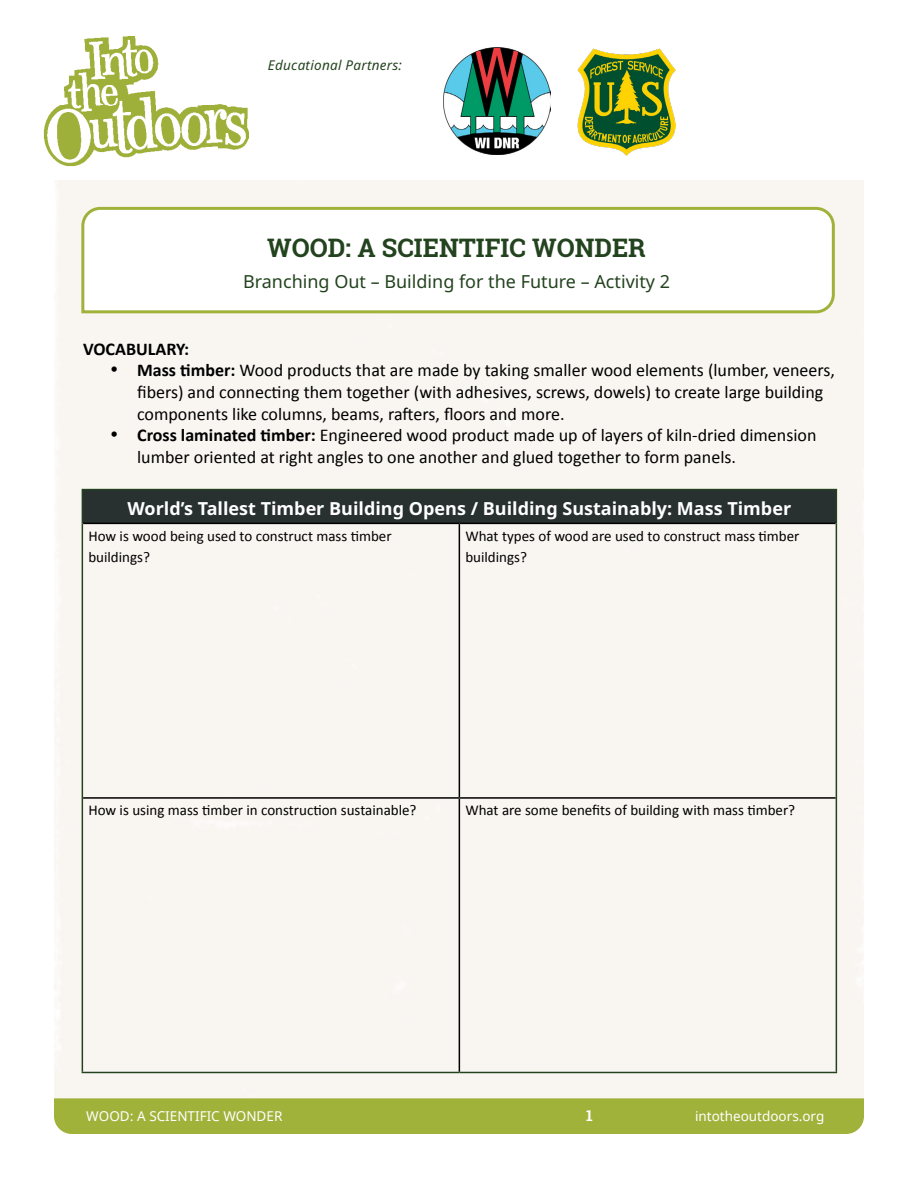
<style>
.page{position:relative;width:918px;height:1188px;background:#fff}
.page>*{position:absolute;margin:0;border:0;box-sizing:border-box;transform-origin:0 0}
.t1{font:700 25.5px "Roboto Slab";color:#23431e}
.t2{font:18px/21.6px "Calibri";color:#000}
.t3{font:700 18px "Noto Sans";color:#fff}
.t4{font:18px "Noto Sans";color:#23431e}
.t5{font:700 18px "Calibri";color:#000}
.t6{font:15px/21px "Calibri";color:#000}
.t7{font:700 15px "Roboto Slab";color:#fff}
.t8{font:13.5px "Noto Sans";color:#fff}
.t9{font:italic 13.5px "Noto Sans";letter-spacing:.02em;color:#23431e}
.s1{font-weight:700}
</style>
<div class="page">
<img style="left:444px;top:48px;width:107px;height:107px">
<img style="left:577px;top:49px;width:99px;height:107px">
<div style="left:54px;top:180px;width:810px;height:918px;background:#f9f5f1"></div>
<svg style="left:80px;top:205px;width:756px;height:110px"></svg>
<div style="left:82px;top:490px;width:754px;height:33px;background:#283130"></div>
<hr style="left:82px;top:489px;width:377px;height:1px;background:#23431e">
<hr style="left:82px;top:490px;width:1px;height:33px;background:#23431e">
<hr style="left:459px;top:489px;width:378px;height:1px;background:#23431e">
<hr style="left:836px;top:490px;width:1px;height:33px;background:#23431e">
<hr style="left:82px;top:523px;width:1px;height:275px;background:#23431e">
<hr style="left:836px;top:523px;width:1px;height:275px;background:#23431e">
<hr style="left:82px;top:798px;width:1px;height:274px;background:#23431e">
<hr style="left:836px;top:798px;width:1px;height:274px;background:#23431e">
<hr style="left:82px;top:1072px;width:377px;height:1px;background:#23431e">
<hr style="left:459px;top:1072px;width:378px;height:1px;background:#23431e">
<hr style="left:83px;top:523px;width:376px;height:1px;background:#000">
<hr style="left:459px;top:523px;width:377px;height:1px;background:#000">
<hr style="left:459px;top:524px;width:1px;height:273px;background:#000">
<hr style="left:83px;top:797px;width:376px;height:2px;background:#000">
<hr style="left:459px;top:797px;width:377px;height:2px;background:#000">
<hr style="left:459px;top:799px;width:1px;height:273px;background:#000">
<div style="left:54px;top:1098px;width:810px;height:36px;background:#a1b23b"></div>
<img style="left:43px;top:37px;width:206px;height:130px">
<p class="t9" style="left:268px;top:55px;width:136px">Educational Partners:</p>
<h1 class="t1" style="left:267px;top:230px;width:380px">WOOD: A SCIENTIFIC WONDER</h1>
<p class="t4" style="left:243px;top:268px;width:429px">Branching Out – Building for the Future – Activity 2</p>
<p class="t5" style="left:83px;top:336px;width:108px">VOCABULARY:</p>
<p class="t2" style="left:137px;top:359px;width:699px;text-indent:-27px">• <span class="s1">Mass timber:</span> Wood products that are made by taking smaller wood elements (lumber, veneers, fibers) and connecting them together (with adhesives, screws, dowels) to create large building components like columns, beams, rafters, floors and more.</p>
<p class="t2" style="left:137px;top:424px;width:681px;text-indent:-27px">• <span class="s1">Cross laminated timber:</span> Engineered wood product made up of layers of kiln-dried dimension lumber oriented at right angles to one another and glued together to form panels.</p>
<p class="t3" style="left:128px;top:496px;width:665px">World’s Tallest Timber Building Opens / Building Sustainably: Mass Timber</p>
<p class="t6" style="left:88px;top:525px;width:305px">How is wood being used to construct mass timber buildings?</p>
<p class="t6" style="left:465px;top:525px;width:336px">What types of wood are used to construct mass timber buildings?</p>
<p class="t6" style="left:88px;top:799px;width:330px">How is using mass timber in construction sustainable?</p>
<p class="t6" style="left:465px;top:799px;width:331px">What are some benefits of building with mass timber?</p>
<p class="t8" style="left:86px;top:1107px;width:198px">WOOD: A SCIENTIFIC WONDER</p>
<p class="t7" style="left:586px;top:1105px;width:8px">1</p>
<p class="t8" style="left:695px;top:1107px;width:131px">intotheoutdoors.org</p>
</div>
